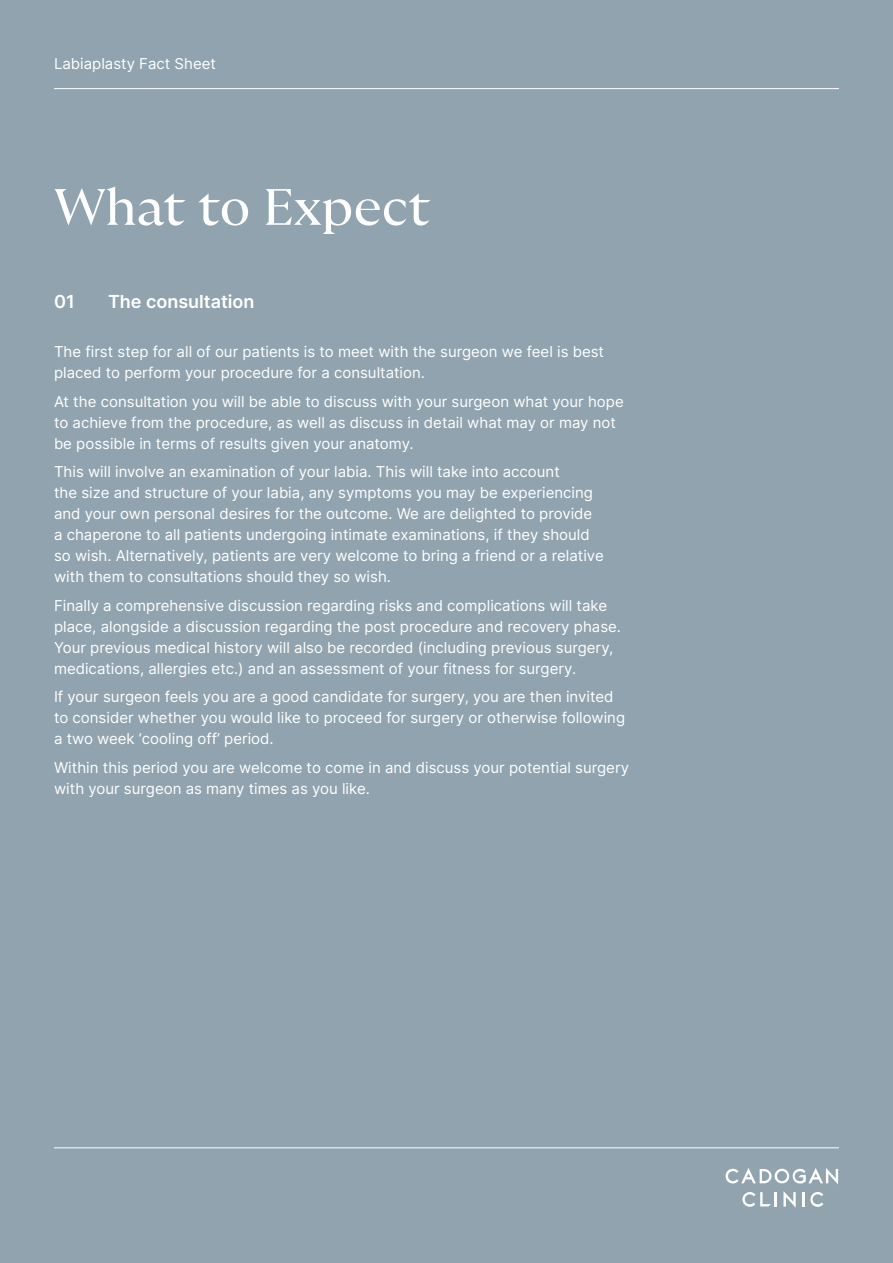
<style>
.page{position:relative;width:893px;height:1263px;background:#90a3ae}
.page>*{position:absolute;margin:0;border:0;box-sizing:border-box;transform-origin:0 0}
.t1{font:51px "GT Ultra Fine";color:#fff}
.t2{font:600 18px "Inter";color:#fff}
.t3{font:15px/21px "Inter";color:#fff}
</style>
<div class="page">
<hr style="left:54px;top:88px;width:785px;height:1px;background:#fff">
<hr style="left:54px;top:1147px;width:785px;height:1px;background:#fff">
<svg style="left:742px;top:1192px;width:29px;height:15px"></svg>
<svg style="left:803px;top:1192px;width:20px;height:15px"></svg>
<svg style="left:783px;top:1191px;width:13px;height:17px"></svg>
<hr style="left:774px;top:1192px;width:3px;height:14px;background:#fff">
<svg style="left:725px;top:1168px;width:113px;height:16px"></svg>
<p class="t3" style="left:54px;top:52px;width:163px">Labiaplasty Fact Sheet</p>
<h1 class="t1" style="left:54px;top:179px;width:378px">What to Expect</h1>
<p class="t2" style="left:54px;top:288px;width:22px">01</p>
<p class="t2" style="left:108px;top:288px;width:148px">The consultation</p>
<p class="t3" style="left:54px;top:341px;width:552px">The first step for all of our patients is to meet with the surgeon we feel is best placed to perform your procedure for a consultation.</p>
<p class="t3" style="left:54px;top:390px;width:571px">At the consultation you will be able to discuss with your surgeon what your hope to achieve from the procedure, as well as discuss in detail what may or may not be possible in terms of results given your anatomy.</p>
<p class="t3" style="left:54px;top:461px;width:551px">This will involve an examination of your labia. This will take into account<br>the size and structure of your labia, any symptoms you may be experiencing and your own personal desires for the outcome. We are delighted to provide a chaperone to all patients undergoing intimate examinations, if they should so wish. Alternatively, patients are very welcome to bring a friend or a relative with them to consultations should they so wish.</p>
<p class="t3" style="left:54px;top:594px;width:568px">Finally a comprehensive discussion regarding risks and complications will take place, alongside a discussion regarding the post procedure and recovery phase.<br>Your previous medical history will also be recorded (including previous surgery, medications, allergies etc.) and an assessment of your fitness for surgery.</p>
<p class="t3" style="left:54px;top:686px;width:573px">If your surgeon feels you are a good candidate for surgery, you are then invited to consider whether you would like to proceed for surgery or otherwise following a two week ‘cooling off’ period.</p>
<p class="t3" style="left:54px;top:756px;width:577px">Within this period you are welcome to come in and discuss your potential surgery with your surgeon as many times as you like.</p>
</div>
